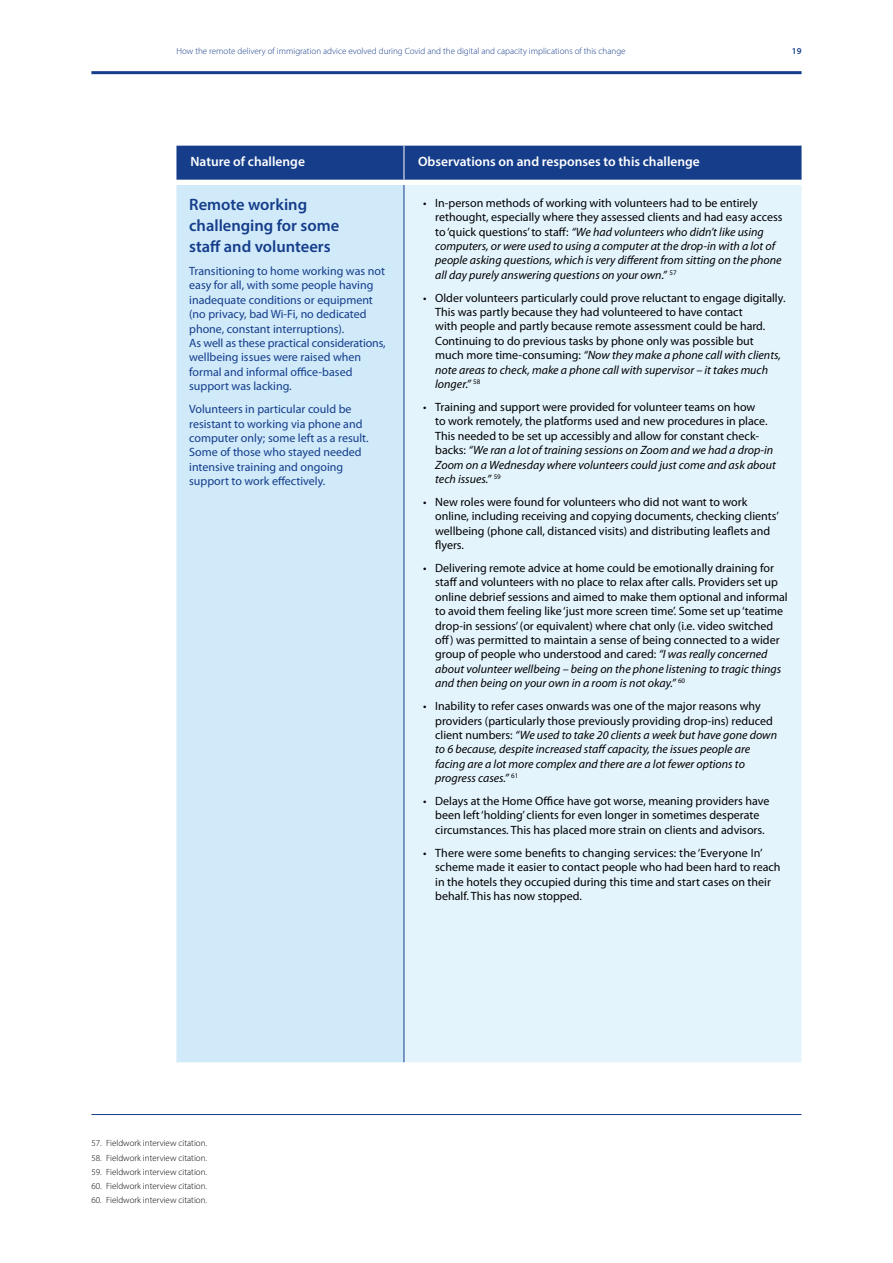
<style>
.page{position:relative;width:893px;height:1263px;background:#fff}
.page>*{position:absolute;margin:0;border:0;box-sizing:border-box;transform-origin:0 0}
.t1{font:600 16.5px/21px "Myriad Pro";color:#153d8a}
.t2{font:600 13.5px "Myriad Pro";color:#fff}
.t3{font:12px/14.4px "Myriad Pro";color:#000}
.t4{font:italic 12px/14.4px "Myriad Pro";color:#000}
.t5{font:12px/14.4px "Myriad Pro";color:#153d8a}
.t6{font:300 9px "Myriad Pro";color:#000}
.t7{font:300 9px "Myriad Pro";color:#153d8a}
.t8{font:600 9px "Myriad Pro";color:#153d8a}
.s1{font-style:normal}
.s2{font-style:italic}
</style>
<div class="page">
<div style="left:176px;top:185px;width:228px;height:877px;background:#d0eafa"></div>
<div style="left:405px;top:185px;width:396px;height:877px;background:#e4f4fd"></div>
<hr style="left:404px;top:185px;width:1px;height:723px;background:#153d8a">
<hr style="left:404px;top:908px;width:1px;height:154px;background:#153d8a">
<div style="left:176px;top:146px;width:625px;height:34px;background:#153d8a"></div>
<hr style="left:404px;top:146px;width:1px;height:34px;background:#fff">
<hr style="left:91px;top:1114px;width:710px;height:1px;background:#153d8a">
<hr style="left:91px;top:71px;width:710px;height:3px;background:#153d8a">
<p class="t7" style="left:176px;top:45px;width:451px">How the remote delivery of immigration advice evolved during Covid and the digital and capacity implications of this change</p>
<p class="t8" style="left:792px;top:45px;width:11px">19</p>
<p class="t2" style="left:190px;top:153px;width:116px">Nature of challenge</p>
<p class="t2" style="left:418px;top:153px;width:283px">Observations on and responses to this challenge</p>
<h1 class="t1" style="left:189px;top:194px;width:151px">Remote working challenging for some staff and volunteers</h1>
<p class="t5" style="left:189px;top:264px;width:198px">Transitioning to home working was not easy for all, with some people having inadequate conditions or equipment (no privacy, bad Wi-Fi, no dedicated phone, constant interruptions).<br>As well as these practical considerations, wellbeing issues were raised when formal and informal office-based support was lacking.</p>
<p class="t5" style="left:189px;top:402px;width:181px">Volunteers in particular could be resistant to working via phone and computer only; some left as a result.<br>Some of those who stayed needed intensive training and ongoing support to work effectively.</p>
<p class="t4" style="left:435px;top:195px;width:349px;text-indent:-12px"><span class="s1">• In-person methods of working with volunteers had to be entirely rethought, especially where they assessed clients and had easy access to ‘quick questions’ to staff:</span> “We had volunteers who didn’t like using computers, or were used to using a computer at the drop-in with a lot of people asking questions, which is very different from sitting on the phone all day purely answering questions on your own.” <sup>57</sup></p>
<p class="t3" style="left:435px;top:290px;width:352px;text-indent:-12px">• Older volunteers particularly could prove reluctant to engage digitally.<br>This was partly because they had volunteered to have contact<br>with people and partly because remote assessment could be hard.<br>Continuing to do previous tasks by phone only was possible but much more time-consuming: <span class="s2">“Now they make a phone call with clients, note areas to check, make a phone call with supervisor – it takes much longer.”</span> <sup>58</sup></p>
<p class="t3" style="left:435px;top:400px;width:342px;text-indent:-12px">• Training and support were provided for volunteer teams on how<br>to work remotely, the platforms used and new procedures in place.<br>This needed to be set up accessibly and allow for constant check&shy;backs: <span class="s2">“We ran a lot of training sessions on Zoom and we had a drop-in Zoom on a Wednesday where volunteers could just come and ask about tech issues.”</span> <sup>59</sup></p>
<p class="t3" style="left:435px;top:494px;width:345px;text-indent:-12px">• New roles were found for volunteers who did not want to work online, including receiving and copying documents, checking clients’ wellbeing (phone call, distanced visits) and distributing leaflets and flyers.</p>
<p class="t3" style="left:435px;top:561px;width:354px;text-indent:-12px">• Delivering remote advice at home could be emotionally draining for staff and volunteers with no place to relax after calls. Providers set up online debrief sessions and aimed to make them optional and informal to avoid them feeling like ‘just more screen time’. Some set up ‘teatime drop-in sessions’ (or equivalent) where chat only (i.e. video switched off) was permitted to maintain a sense of being connected to a wider group of people who understood and cared: <span class="s2">“I was really concerned about volunteer wellbeing – being on the phone listening to tragic things and then being on your own in a room is not okay.”</span> <sup>60</sup></p>
<p class="t4" style="left:435px;top:699px;width:343px;text-indent:-12px"><span class="s1">• Inability to refer cases onwards was one of the major reasons why providers (particularly those previously providing drop-ins) reduced client numbers:</span> “We used to take 20 clients a week but have gone down to 6 because, despite increased staff capacity, the issues people are facing are a lot more complex and there are a lot fewer options to progress cases.” <sup>61</sup></p>
<p class="t3" style="left:435px;top:794px;width:336px;text-indent:-12px">• Delays at the Home Office have got worse, meaning providers have been left ‘holding’ clients for even longer in sometimes desperate circumstances. This has placed more strain on clients and advisors.</p>
<p class="t3" style="left:435px;top:845px;width:347px;text-indent:-12px">• There were some benefits to changing services: the ‘Everyone In’ scheme made it easier to contact people who had been hard to reach in the hotels they occupied during this time and start cases on their behalf. This has now stopped.</p>
<p class="t6" style="left:91px;top:1138px;width:117px">57. Fieldwork interview citation.</p>
<p class="t6" style="left:91px;top:1152px;width:117px">58. Fieldwork interview citation.</p>
<p class="t6" style="left:91px;top:1166px;width:117px">59. Fieldwork interview citation.</p>
<p class="t6" style="left:91px;top:1180px;width:117px">60. Fieldwork interview citation.</p>
<p class="t6" style="left:91px;top:1194px;width:117px">60. Fieldwork interview citation.</p>
</div>
